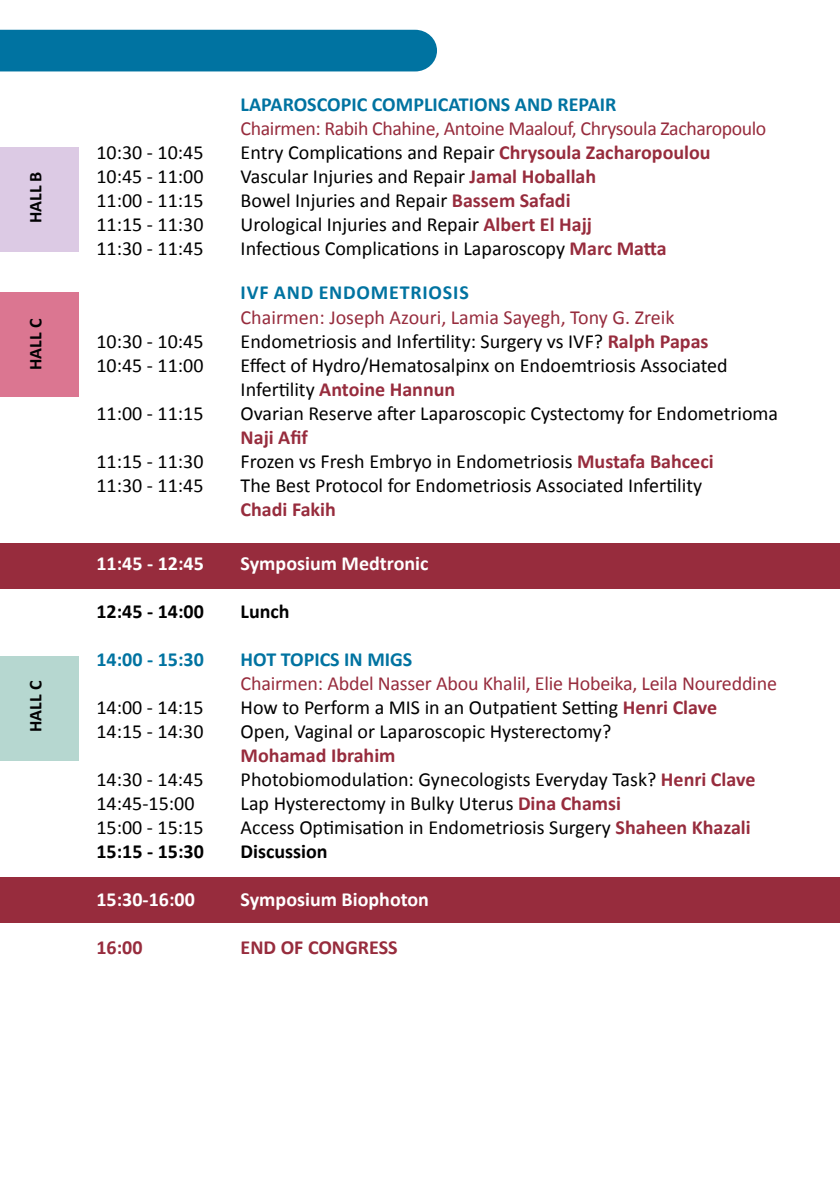
<style>
.page{position:relative;width:840px;height:1191px;background:#fff}
.page>*{position:absolute;margin:0;border:0;box-sizing:border-box;transform-origin:0 0}
.t1{font:20px/24px "Calibri";color:#000}
.t2{font:20px "Calibri";letter-spacing:-.01em;color:#972c3d}
.t3{font:700 20px "Calibri";color:#0073a1}
.t4{font:700 20px "Calibri";color:#fff}
.t5{font:700 20px "Calibri";color:#972c3d}
.t6{font:700 20px "Calibri";color:#000}
.t7{font:700 20px "Calibri";letter-spacing:.04em;color:#0073a1}
.t8{font:700 18px "Calibri";color:#020203}
.s1{font-weight:700;color:#972c3d}
</style>
<div class="page">
<div style="left:0;top:30px;width:437px;height:41px;background:#0073a1"></div>
<div style="left:0;top:543px;width:839px;height:45px;background:#972c3d"></div>
<div style="left:0;top:878px;width:839px;height:45px;background:#972c3d"></div>
<div style="left:0;top:147px;width:78px;height:105px;background:#dccae4"></div>
<div style="left:0;top:292px;width:78px;height:105px;background:#db7691"></div>
<div style="left:0;top:656px;width:78px;height:105px;background:#b6d7d0"></div>
<p class="t8" style="left:24px;top:223px;width:53px;rotate:-90deg">HALL B</p>
<p class="t8" style="left:24px;top:370px;width:53px;rotate:-90deg">HALL C</p>
<p class="t8" style="left:24px;top:732px;width:53px;rotate:-90deg">HALL C</p>
<p class="t3" style="left:240px;top:92px;width:377px">LAPAROSCOPIC COMPLICATIONS AND REPAIR</p>
<p class="t2" style="left:240px;top:116px;width:527px">Chairmen: Rabih Chahine, Antoine Maalouf, Chrysoula Zacharopoulo</p>
<p class="t1" style="left:96px;top:141px;width:109px">10:30 - 10:45</p>
<p class="t1" style="left:240px;top:141px;width:471px">Entry Complications and Repair <span class="s1">Chrysoula Zacharopoulou</span></p>
<p class="t1" style="left:96px;top:165px;width:109px">10:45 - 11:00</p>
<p class="t1" style="left:240px;top:165px;width:357px">Vascular Injuries and Repair <span class="s1">Jamal Hoballah</span></p>
<p class="t1" style="left:96px;top:189px;width:109px">11:00 - 11:15</p>
<p class="t1" style="left:240px;top:189px;width:331px">Bowel Injuries and Repair <span class="s1">Bassem Safadi</span></p>
<p class="t1" style="left:96px;top:213px;width:109px">11:15 - 11:30</p>
<p class="t1" style="left:240px;top:213px;width:352px">Urological Injuries and Repair <span class="s1">Albert El Hajj</span></p>
<p class="t1" style="left:96px;top:237px;width:109px">11:30 - 11:45</p>
<p class="t1" style="left:240px;top:237px;width:427px">Infectious Complications in Laparoscopy <span class="s1">Marc Matta</span></p>
<p class="t7" style="left:240px;top:280px;width:229px">IVF AND ENDOMETRIOSIS</p>
<p class="t2" style="left:240px;top:304px;width:435px">Chairmen: Joseph Azouri, Lamia Sayegh, Tony G. Zreik</p>
<p class="t1" style="left:96px;top:329px;width:109px">10:30 - 10:45</p>
<p class="t1" style="left:240px;top:329px;width:469px">Endometriosis and Infertility: Surgery vs IVF? <span class="s1">Ralph Papas</span></p>
<p class="t1" style="left:96px;top:353px;width:109px">10:45 - 11:00</p>
<p class="t1" style="left:240px;top:353px;width:488px">Effect of Hydro/Hematosalpinx on Endoemtriosis Associated<br>Infertility <span class="s1">Antoine Hannun</span></p>
<p class="t1" style="left:96px;top:401px;width:109px">11:00 - 11:15</p>
<p class="t1" style="left:240px;top:401px;width:538px">Ovarian Reserve after Laparoscopic Cystectomy for Endometrioma</p>
<p class="t5" style="left:240px;top:424px;width:69px">Naji Afif</p>
<p class="t1" style="left:96px;top:449px;width:109px">11:15 - 11:30</p>
<p class="t1" style="left:240px;top:449px;width:474px">Frozen vs Fresh Embryo in Endometriosis <span class="s1">Mustafa Bahceci</span></p>
<p class="t1" style="left:96px;top:473px;width:109px">11:30 - 11:45</p>
<p class="t1" style="left:240px;top:473px;width:463px">The Best Protocol for Endometriosis Associated Infertility</p>
<p class="t5" style="left:240px;top:496px;width:97px">Chadi Fakih</p>
<p class="t4" style="left:96px;top:550px;width:109px">11:45 - 12:45</p>
<p class="t4" style="left:240px;top:550px;width:189px">Symposium Medtronic</p>
<p class="t6" style="left:96px;top:598px;width:109px">12:45 - 14:00</p>
<p class="t6" style="left:240px;top:598px;width:51px">Lunch</p>
<p class="t3" style="left:96px;top:646px;width:109px">14:00 - 15:30</p>
<p class="t3" style="left:240px;top:646px;width:173px">HOT TOPICS IN MIGS</p>
<p class="t2" style="left:240px;top:670px;width:537px">Chairmen: Abdel Nasser Abou Khalil, Elie Hobeika, Leila Noureddine</p>
<p class="t1" style="left:96px;top:695px;width:109px">14:00 - 14:15</p>
<p class="t1" style="left:240px;top:695px;width:478px">How to Perform a MIS in an Outpatient Setting <span class="s1">Henri Clave</span></p>
<p class="t1" style="left:96px;top:719px;width:109px">14:15 - 14:30</p>
<p class="t1" style="left:240px;top:719px;width:372px">Open, Vaginal or Laparoscopic Hysterectomy?</p>
<p class="t5" style="left:240px;top:742px;width:156px">Mohamad Ibrahim</p>
<p class="t1" style="left:96px;top:767px;width:109px">14:30 - 14:45</p>
<p class="t1" style="left:240px;top:767px;width:516px">Photobiomodulation: Gynecologists Everyday Task? <span class="s1">Henri Clave</span></p>
<p class="t1" style="left:96px;top:791px;width:99px">14:45-15:00</p>
<p class="t1" style="left:240px;top:791px;width:382px">Lap Hysterectomy in Bulky Uterus <span class="s1">Dina Chamsi</span></p>
<p class="t1" style="left:96px;top:815px;width:109px">15:00 - 15:15</p>
<p class="t1" style="left:240px;top:815px;width:511px">Access Optimisation in Endometriosis Surgery <span class="s1">Shaheen Khazali</span></p>
<p class="t6" style="left:96px;top:838px;width:109px">15:15 - 15:30</p>
<p class="t6" style="left:240px;top:838px;width:88px">Discussion</p>
<p class="t4" style="left:96px;top:886px;width:100px">15:30-16:00</p>
<p class="t4" style="left:240px;top:886px;width:190px">Symposium Biophoton</p>
<p class="t5" style="left:96px;top:934px;width:48px">16:00</p>
<p class="t5" style="left:240px;top:934px;width:158px">END OF CONGRESS</p>
</div>
